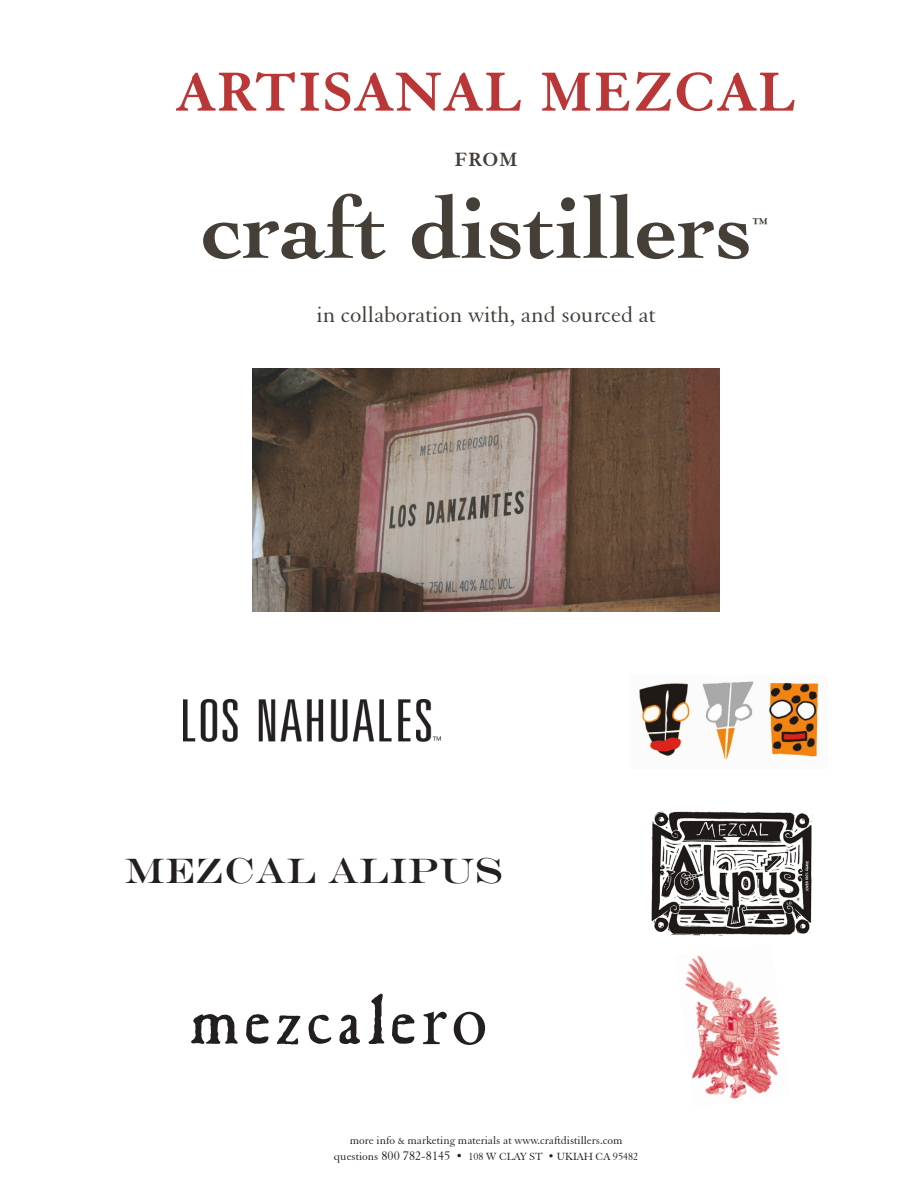
<style>
.page{position:relative;width:918px;height:1188px;background:#fff}
.page>*{position:absolute;margin:0;border:0;box-sizing:border-box;transform-origin:0 0}
.t1{font:700 90px "Cochin";color:#453f38}
.t2{font:72px "Caslon Antique";letter-spacing:.05em;color:#231f20}
.t3{font:700 59.4px "Elegant Garamond BT";letter-spacing:.05em;color:#ba3637}
.t4{font:36px "Engravers";color:#231f20}
.t5{font:24px "Elegant Garamond BT";color:#453f38}
.t6{font:700 20.85px "Elegant Garamond BT";color:#453f38}
.t7{font:700 15px "Cochin";color:#453f38}
.t8{font:12px "Elegant Garamond BT";color:#231f20}
.t9{font:11.25px "Elegant Garamond BT";color:#231f20}
.s1{font-family:"Minion Pro"}
.s2{font-size:12px}
.s3{font-size:13.5px}
</style>
<div class="page">
<img style="left:253px;top:368px;width:467px;height:244px">
<img style="left:183px;top:700px;width:258px;height:41px">
<img style="left:639px;top:681px;width:180px;height:79px">
<img style="left:651px;top:811px;width:162px;height:125px">
<img style="left:684px;top:955px;width:97px;height:144px">
<p class="t3" style="left:177px;top:56px;width:619px">ARTISANAL MEZCAL</p>
<p class="t6" style="left:455px;top:147px;width:64px">FROM</p>
<p class="t1" style="left:203px;top:168px;width:551px">craft distillers</p>
<p class="t7" style="left:753px;top:213px;width:16px">™</p>
<p class="t5" style="left:316px;top:300px;width:341px">in collaboration with, and sourced at</p>
<p class="t4" style="left:125px;top:850px;width:379px">MEZCAL ALIPUS</p>
<p class="t2" style="left:189px;top:988px;width:300px">mezcale<span class="s1">ro</span></p>
<p class="t8" style="left:350px;top:1134px;width:274px">more info &amp; marketing materials at www.craftdistillers.com</p>
<p class="t9" style="left:334px;top:1149px;width:306px"><span class="s2">questions</span> <span class="s3">800 782-8145</span> <span class="s2">•</span> 108 W CLAY ST • UKIAH CA 95482</p>
</div>
